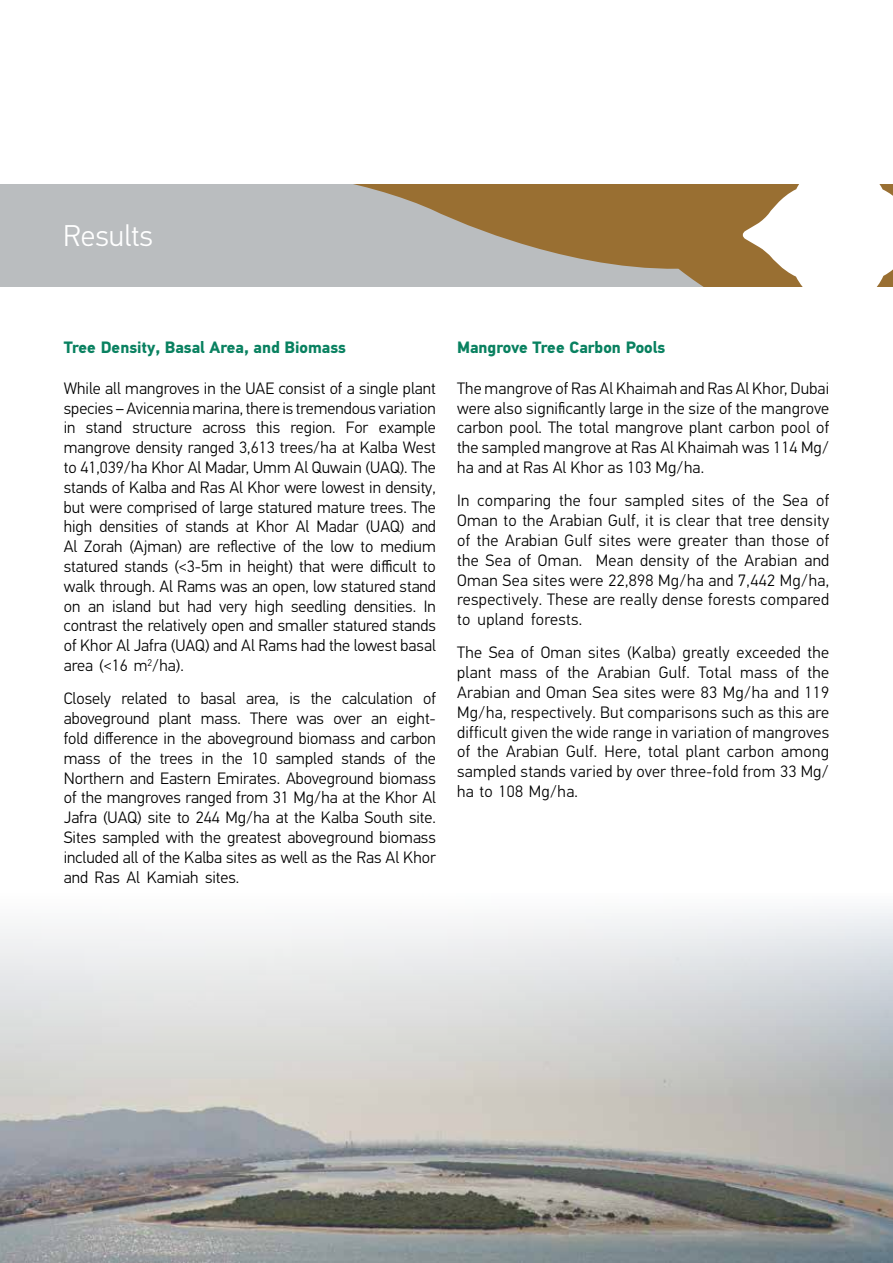
<style>
.page{position:relative;width:893px;height:1263px;background:#fff}
.page>*{position:absolute;margin:0;border:0;box-sizing:border-box;transform-origin:0 0}
.t1{font:300 30px "PF Din Text Universal";color:#fff}
.t2{font:300 16.5px/19.8px "PF Din Text Universal";letter-spacing:.01em;color:#000;text-align:justify}
.t3{font:700 16.5px "PF Din Text Universal";color:#098160}
</style>
<div class="page">
<div style="left:0;top:184px;width:893px;height:103px;background:#babdbf"></div>
<svg style="left:353px;top:184px;width:389px;height:103px;fill:#996f32"></svg>
<svg style="left:742px;top:184px;width:151px;height:103px;background:#e8ded0"></svg>
<img style="left:0;top:909px;width:893px;height:354px">
<h1 class="t1" style="left:63px;top:218px;width:92px">Results</h1>
<p class="t3" style="left:64px;top:336px;width:284px">Tree Density, Basal Area, and Biomass</p>
<p class="t2" style="left:64px;top:379px;width:374px">While all mangroves in the UAE consist of a single plant species – Avicennia marina, there is tremendous variation in stand structure across this region. For example mangrove density ranged 3,613 trees/ha at Kalba West to 41,039/ha Khor Al Madar, Umm Al Quwain (UAQ). The stands of Kalba and Ras Al Khor were lowest in density, but were comprised of large statured mature trees. The high densities of stands at Khor Al Madar (UAQ) and Al Zorah (Ajman) are reflective of the low to medium statured stands (&lt;3-5m in height) that were difficult to walk through. Al Rams was an open, low statured stand on an island but had very high seedling densities. In contrast the relatively open and smaller statured stands of Khor Al Jafra (UAQ) and Al Rams had the lowest basal area (&lt;16 m<sup>2</sup>/ha).</p>
<p class="t2" style="left:64px;top:690px;width:374px">Closely related to basal area, is the calculation of aboveground plant mass. There was over an eight&shy;fold difference in the aboveground biomass and carbon mass of the trees in the 10 sampled stands of the Northern and Eastern Emirates. Aboveground biomass of the mangroves ranged from 31 Mg/ha at the Khor Al Jafra (UAQ) site to 244 Mg/ha at the Kalba South site.<br>Sites sampled with the greatest aboveground biomass included all of the Kalba sites as well as the Ras Al Khor and Ras Al Kamiah sites.</p>
<p class="t3" style="left:457px;top:336px;width:210px">Mangrove Tree Carbon Pools</p>
<p class="t2" style="left:457px;top:379px;width:374px">The mangrove of Ras Al Khaimah and Ras Al Khor, Dubai were also significantly large in the size of the mangrove carbon pool. The total mangrove plant carbon pool of the sampled mangrove at Ras Al Khaimah was 114 Mg/ ha and at Ras Al Khor as 103 Mg/ha.</p>
<p class="t2" style="left:457px;top:492px;width:374px">In comparing the four sampled sites of the Sea of Oman to the Arabian Gulf, it is clear that tree density of the Arabian Gulf sites were greater than those of the Sea of Oman. Mean density of the Arabian and Oman Sea sites were 22,898 Mg/ha and 7,442 Mg/ha, respectively. These are really dense forests compared to upland forests.</p>
<p class="t2" style="left:457px;top:644px;width:374px">The Sea of Oman sites (Kalba) greatly exceeded the plant mass of the Arabian Gulf. Total mass of the Arabian and Oman Sea sites were 83 Mg/ha and 119<br>Mg/ha, respectively. But comparisons such as this are difficult given the wide range in variation of mangroves of the Arabian Gulf. Here, total plant carbon among sampled stands varied by over three-fold from 33 Mg/ ha to 108 Mg/ha.</p>
</div>
